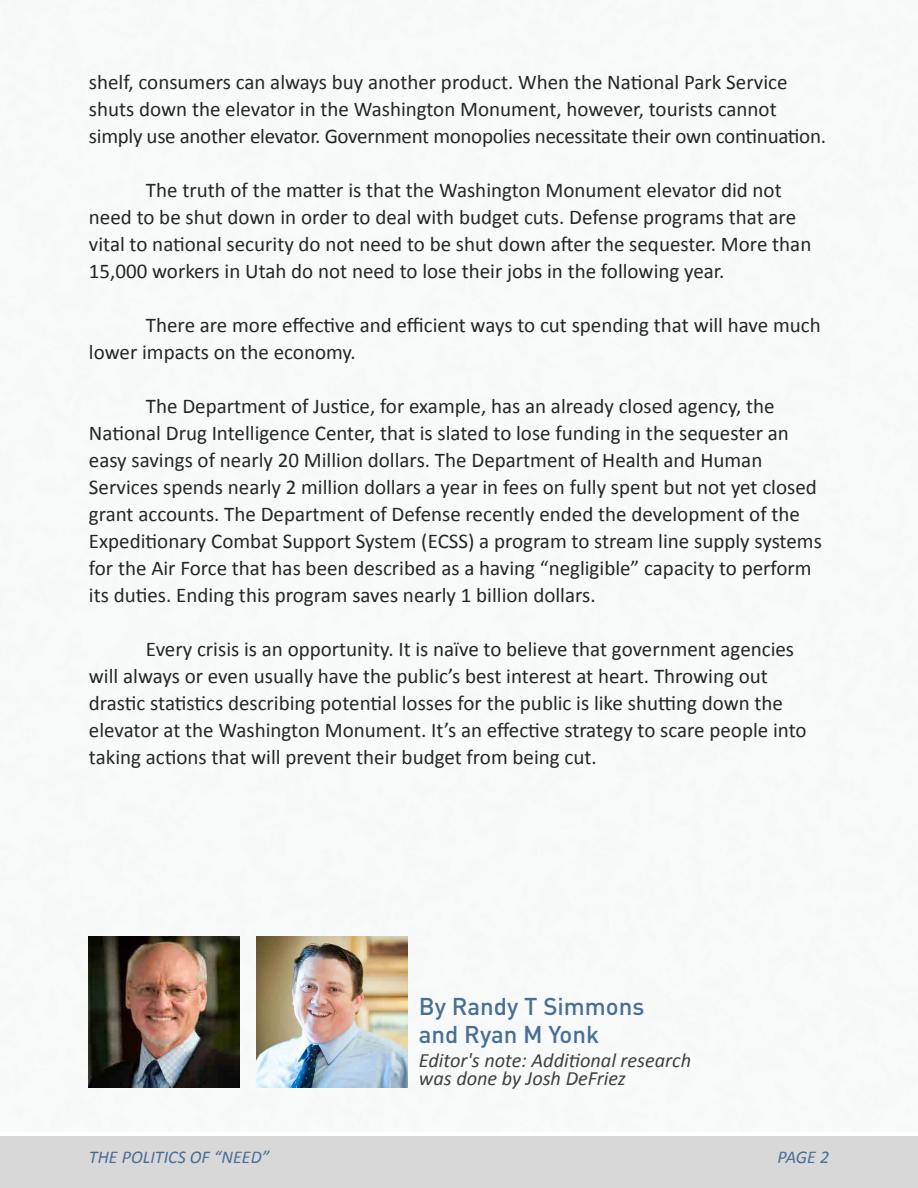
<style>
.page{position:relative;width:918px;height:1188px;background:#fff}
.page>*{position:absolute;margin:0;border:0;box-sizing:border-box;transform-origin:0 0}
.t1{font:500 24px/28.8px "DIN Pro";color:#486f96}
.t2{font:21px/27px "Calibri";color:#262626}
.t3{font:italic 20.25px/18.5px "Calibri";color:#404041}
.t4{font:italic 18px "Calibri";color:#486f96}
</style>
<div class="page">
<svg style="left:0;top:1136px;width:918px;height:1px"></svg>
<div style="left:0;top:1137px;width:918px;height:51px;background:#d8d8d8"></div>
<img style="left:89px;top:936px;width:151px;height:151px">
<img style="left:257px;top:936px;width:151px;height:151px">
<p class="t2" style="left:89px;top:68px;width:739px">shelf, consumers can always buy another product. When the National Park Service shuts down the elevator in the Washington Monument, however, tourists cannot simply use another elevator. Government monopolies necessitate their own continuation.</p>
<p class="t2" style="left:89px;top:176px;width:724px;text-indent:57px">The truth of the matter is that the Washington Monument elevator did not need to be shut down in order to deal with budget cuts. Defense programs that are vital to national security do not need to be shut down after the sequester. More than 15,000 workers in Utah do not need to lose their jobs in the following year.</p>
<p class="t2" style="left:89px;top:311px;width:733px;text-indent:57px">There are more effective and efficient ways to cut spending that will have much lower impacts on the economy.</p>
<p class="t2" style="left:89px;top:392px;width:734px;text-indent:57px">The Department of Justice, for example, has an already closed agency, the National Drug Intelligence Center, that is slated to lose funding in the sequester an easy savings of nearly 20 Million dollars. The Department of Health and Human Services spends nearly 2 million dollars a year in fees on fully spent but not yet closed grant accounts. The Department of Defense recently ended the development of the Expeditionary Combat Support System (ECSS) a program to stream line supply systems for the Air Force that has been described as a having “negligible” capacity to perform its duties. Ending this program saves nearly 1 billion dollars.</p>
<p class="t2" style="left:89px;top:635px;width:719px;text-indent:57px">Every crisis is an opportunity. It is naïve to believe that government agencies will always or even usually have the public’s best interest at heart. Throwing out drastic statistics describing potential losses for the public is like shutting down the elevator at the Washington Monument. It’s an effective strategy to scare people into taking actions that will prevent their budget from being cut.</p>
<p class="t1" style="left:419px;top:991px;width:227px">By Randy T Simmons and Ryan M Yonk</p>
<p class="t3" style="left:419px;top:1050px;width:274px">Editor's note: Additional research was done by Josh DeFriez</p>
<p class="t4" style="left:89px;top:1145px;width:182px">THE POLITICS OF “NEED”</p>
<p class="t4" style="left:778px;top:1145px;width:53px">PAGE 2</p>
</div>
